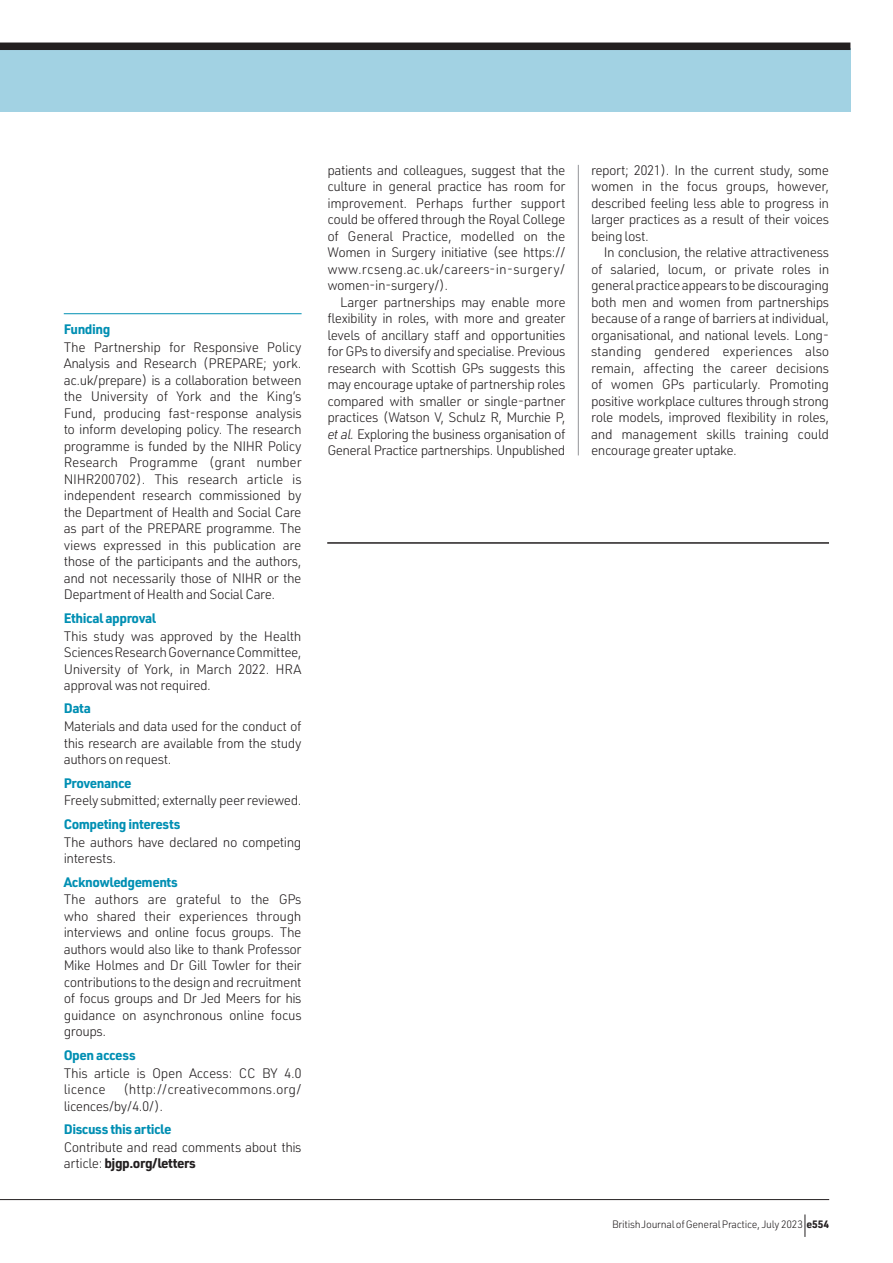
<style>
.page{position:relative;width:893px;height:1263px;background:#fff}
.page>*{position:absolute;margin:0;border:0;box-sizing:border-box;transform-origin:0 0}
.t1{font:300 13.5px/16.5px "URWDIN";letter-spacing:-.035em;color:#231f20;text-align:justify}
.t2{font:700 13.5px "URWDIN";letter-spacing:-.035em;color:#008fb3}
.t3{font:300 13.5px/16.5px "URWDIN";letter-spacing:-.005em;color:#231f20}
.t4{font:300 10.5px "URWDIN";letter-spacing:-.025em;color:#231f20}
.s1{font-weight:700}
.s2{font-style:italic}
</style>
<div class="page">
<div style="left:0;top:48px;width:850px;height:64px;background:#a2d2e3"></div>
<div style="left:0;top:43px;width:850px;height:7px;background:#231f20"></div>
<hr style="left:578px;top:165px;width:1px;height:290px;background:#939598">
<hr style="left:64px;top:313px;width:238px;height:1px;background:#008fb3">
<hr style="left:327px;top:542px;width:502px;height:2px;background:#231f20">
<hr style="left:0;top:1199px;width:829px;height:1px;background:#231f20">
<svg style="left:805px;top:1214px;width:1px;height:23px"></svg>
<p class="t2" style="left:64px;top:320px;width:48px">Funding</p>
<p class="t1" style="left:64px;top:340px;width:239px">The Partnership for Responsive Policy Analysis and Research (PREPARE; york. ac.uk/prepare) is a collaboration between the University of York and the King’s Fund, producing fast-response analysis to inform developing policy. The research programme is funded by the NIHR Policy Research Programme (grant number NIHR200702). This research article is independent research commissioned by the Department of Health and Social Care as part of the PREPARE programme. The views expressed in this publication are those of the participants and the authors, and not necessarily those of NIHR or the Department of Health and Social Care.</p>
<p class="t2" style="left:64px;top:612px;width:94px">Ethical approval</p>
<p class="t1" style="left:64px;top:628px;width:239px">This study was approved by the Health Sciences Research Governance Committee, University of York, in March 2022. HRA approval was not required.</p>
<p class="t2" style="left:64px;top:702px;width:29px">Data</p>
<p class="t1" style="left:64px;top:719px;width:239px">Materials and data used for the conduct of this research are available from the study authors on request.</p>
<p class="t2" style="left:64px;top:776px;width:69px">Provenance</p>
<p class="t1" style="left:64px;top:793px;width:239px">Freely submitted; externally peer reviewed.</p>
<p class="t2" style="left:64px;top:818px;width:118px">Competing interests</p>
<p class="t1" style="left:64px;top:834px;width:239px">The authors have declared no competing interests.</p>
<p class="t2" style="left:64px;top:875px;width:116px">Acknowledgements</p>
<p class="t1" style="left:64px;top:892px;width:239px">The authors are grateful to the GPs who shared their experiences through interviews and online focus groups. The authors would also like to thank Professor Mike Holmes and Dr Gill Towler for their contributions to the design and recruitment of focus groups and Dr Jed Meers for his guidance on asynchronous online focus groups.</p>
<p class="t2" style="left:64px;top:1045px;width:73px">Open access</p>
<p class="t1" style="left:64px;top:1065px;width:239px">This article is Open Access: CC BY 4.0 licence</p>
<p class="t3" style="left:64px;top:1081px;width:239px;text-indent:59px">(http://creativecommons.org/ licences/by/4.0/).</p>
<p class="t2" style="left:64px;top:1123px;width:109px">Discuss this article</p>
<p class="t1" style="left:64px;top:1140px;width:239px">Contribute and read comments about this article: <span class="s1">bjgp.org/letters</span></p>
<p class="t1" style="left:327px;top:162px;width:240px">patients and colleagues, suggest that the culture in general practice has room for improvement. Perhaps further support could be offered through the Royal College of General Practice, modelled on the Women in Surgery initiative (see https:// www.rcseng.ac.uk/careers-in-surgery/ women-in-surgery/).</p>
<p class="t1" style="left:327px;top:295px;width:240px;text-indent:13px">Larger partnerships may enable more flexibility in roles, with more and greater levels of ancillary staff and opportunities for GPs to diversify and specialise. Previous research with Scottish GPs suggests this may encourage uptake of partnership roles compared with smaller or single-partner practices (Watson V, Schulz R, Murchie P, <span class="s2">et al.</span> Exploring the business organisation of General Practice partnerships. Unpublished</p>
<p class="t1" style="left:591px;top:162px;width:240px">report; 2021). In the current study, some women in the focus groups, however, described feeling less able to progress in larger practices as a result of their voices being lost.</p>
<p class="t1" style="left:591px;top:245px;width:240px;text-indent:13px">In conclusion, the relative attractiveness of salaried, locum, or private roles in general practice appears to be discouraging both men and women from partnerships because of a range of barriers at individual, organisational, and national levels. Long&shy;standing gendered experiences also remain, affecting the career decisions of women GPs particularly. Promoting positive workplace cultures through strong role models, improved flexibility in roles, and management skills training could encourage greater uptake.</p>
<p class="t4" style="left:612px;top:1219px;width:219px">BritishJournalofGeneralPractice, July 2023 <span class="s1">e554</span></p>
</div>
